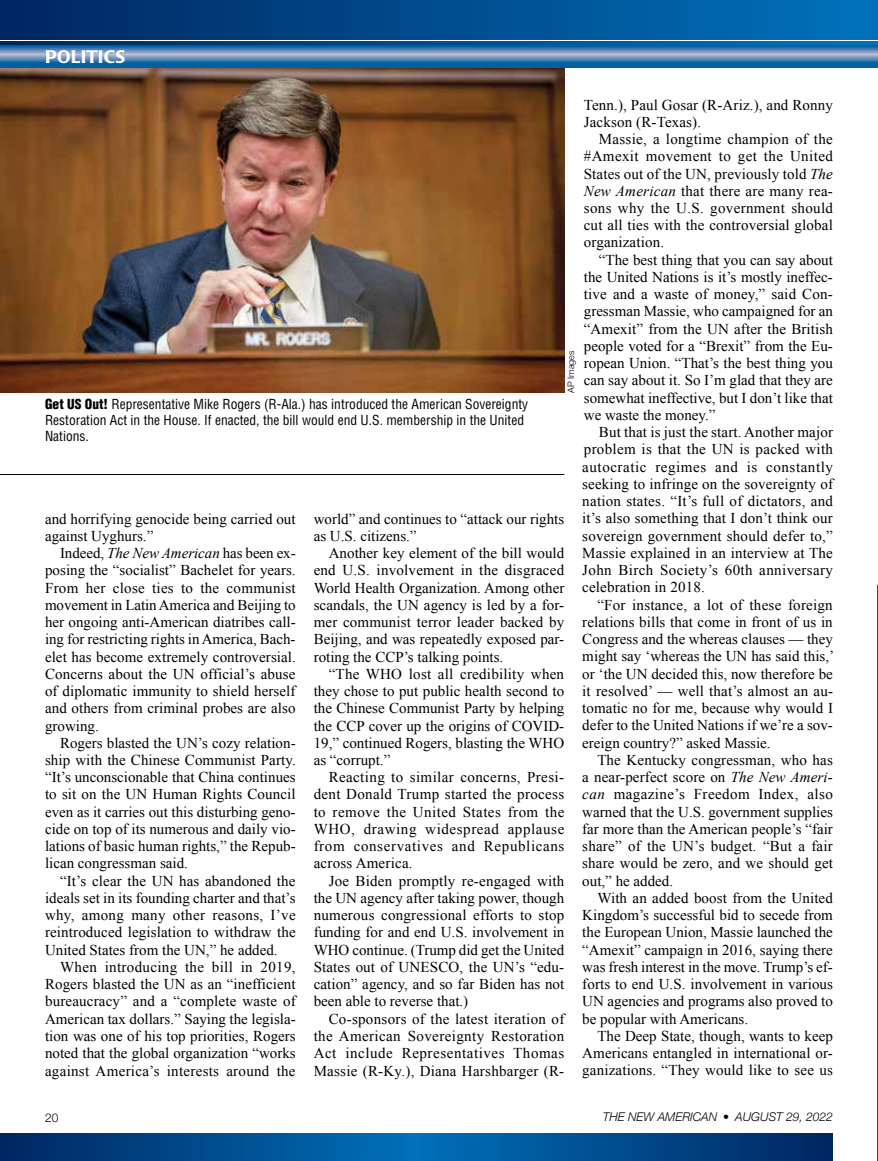
<style>
.page{position:relative;width:878px;height:1161px;background:#fff}
.page>*{position:absolute;margin:0;border:0;box-sizing:border-box;transform-origin:0 0}
.t1{font:500 18px "Poppl Laudatio";letter-spacing:.02em;color:#fff}
.t2{font:15px/17.2px "Times New Roman";color:#000;text-align:justify}
.t3{font:condensed 13.5px/15.8px "Helvetica";color:#000}
.t4{font:italic 300 12px "Helvetica Neue";color:#000}
.t5{font:300 12px "Helvetica Neue";color:#000}
.t6{font:300 9px "Helvetica Neue";color:#000}
.s1{font-style:italic}
.s2{font-weight:900}
</style>
<div class="page">
<svg style="left:0;top:1134px;width:833px;height:27px;background:#004b8c"></svg>
<svg style="left:877px;top:585px;width:1px;height:576px"></svg>
<img style="left:0;top:68px;width:564px;height:325px">
<hr style="left:0;top:474px;width:564px;height:1px;background:#000">
<div style="left:0;top:0;width:878px;height:45px;background:linear-gradient(to right,#002660,#0072bb)"></div>
<hr style="left:0;top:40px;width:878px;height:1px;background:#fff">
<svg style="left:0;top:45px;width:878px;height:23px;background:#4780b1"></svg>
<p class="t1" style="left:45px;top:46px;width:82px">POLITICS</p>
<p class="t2" style="left:583px;top:96px;width:251px">Tenn.), Paul Gosar (R-Ariz.), and Ronny<br>Jackson (R-Texas).</p>
<p class="t2" style="left:583px;top:130px;width:251px;text-indent:15px">Massie, a longtime champion of the #Amexit movement to get the United States out of the UN, previously told <span class="s1">The New American</span> that there are many rea&shy;sons why the U.S. government should cut all ties with the controversial global organization.</p>
<p class="t2" style="left:583px;top:251px;width:251px;text-indent:15px">“The best thing that you can say about the United Nations is it’s mostly ineffec&shy;tive and a waste of money,” said Con&shy;gressman Massie, who campaigned for an “Amexit” from the UN after the British people voted for a “Brexit” from the Eu&shy;ropean Union. “That’s the best thing you can say about it. So I’m glad that they are somewhat ineffective, but I don’t like that we waste the money.”</p>
<p class="t2" style="left:582px;top:423px;width:252px;text-indent:17px">But that is just the start. Another major problem is that the UN is packed with autocratic regimes and is constantly seeking to infringe on the sovereignty of nation states. “It’s full of dictators, and it’s also something that I don’t think our sovereign government should defer to,” Massie explained in an interview at The John Birch Society’s 60th anniversary celebration in 2018.</p>
<p class="t2" style="left:582px;top:596px;width:253px;text-indent:15px">“For instance, a lot of these foreign relations bills that come in front of us in Congress and the whereas clauses — they might say ‘whereas the UN has said this,’ or ‘the UN decided this, now therefore be it resolved’ — well that’s almost an au&shy;tomatic no for me, because why would I defer to the United Nations if we’re a sov&shy;ereign country?” asked Massie.</p>
<p class="t2" style="left:582px;top:751px;width:252px;text-indent:15px">The Kentucky congressman, who has a near-perfect score on <span class="s1">The New Ameri&shy;can</span> magazine’s Freedom Index, also warned that the U.S. government supplies far more than the American people’s “fair share” of the UN’s budget. “But a fair share would be zero, and we should get out,” he added.</p>
<p class="t2" style="left:582px;top:889px;width:252px;text-indent:15px">With an added boost from the United Kingdom’s successful bid to secede from the European Union, Massie launched the “Amexit” campaign in 2016, saying there was fresh interest in the move. Trump’s ef&shy;forts to end U.S. involvement in various UN agencies and programs also proved to be popular with Americans.</p>
<p class="t2" style="left:582px;top:1027px;width:252px;text-indent:15px">The Deep State, though, wants to keep Americans entangled in international or&shy;ganizations. “They would like to see us</p>
<p class="t6" style="left:563px;top:393px;width:44px;rotate:-90deg">AP Images</p>
<p class="t3" style="left:45px;top:396px;width:484px"><span class="s2">Get US Out!</span> Representative Mike Rogers (R-Ala.) has introduced the American Sovereignty<br>Restoration Act in the House. If enacted, the bill would end U.S. membership in the United<br>Nations.</p>
<p class="t2" style="left:45px;top:510px;width:252px">and horrifying genocide being carried out against Uyghurs.”</p>
<p class="t2" style="left:45px;top:544px;width:252px;text-indent:15px">Indeed, <span class="s1">The New American</span> has been ex&shy;posing the “socialist” Bachelet for years.<br>From her close ties to the communist movement in Latin America and Beijing to her ongoing anti-American diatribes call&shy;ing for restricting rights in America, Bach&shy;elet has become extremely controversial.<br>Concerns about the UN official’s abuse of diplomatic immunity to shield herself and others from criminal probes are also growing.</p>
<p class="t2" style="left:45px;top:734px;width:252px;text-indent:15px">Rogers blasted the UN’s cozy relation&shy;ship with the Chinese Communist Party. “It’s unconscionable that China continues to sit on the UN Human Rights Council even as it carries out this disturbing geno&shy;cide on top of its numerous and daily vio&shy;lations of basic human rights,” the Repub&shy;lican congressman said.</p>
<p class="t2" style="left:45px;top:872px;width:252px;text-indent:15px">“It’s clear the UN has abandoned the ideals set in its founding charter and that’s why, among many other reasons, I’ve reintroduced legislation to withdraw the United States from the UN,” he added.</p>
<p class="t2" style="left:45px;top:958px;width:252px;text-indent:15px">When introducing the bill in 2019, Rogers blasted the UN as an “inefficient bureaucracy” and a “complete waste of American tax dollars.” Saying the legisla&shy;tion was one of his top priorities, Rogers noted that the global organization “works against America’s interests around the</p>
<p class="t2" style="left:314px;top:510px;width:252px">world” and continues to “attack our rights as U.S. citizens.”</p>
<p class="t2" style="left:313px;top:544px;width:252px;text-indent:15px">Another key element of the bill would end U.S. involvement in the disgraced World Health Organization. Among other scandals, the UN agency is led by a for&shy;mer communist terror leader backed by Beijing, and was repeatedly exposed par&shy;roting the CCP’s talking points.</p>
<p class="t2" style="left:313px;top:665px;width:252px;text-indent:15px">“The WHO lost all credibility when they chose to put public health second to the Chinese Communist Party by helping the CCP cover up the origins of COVID-19,” continued Rogers, blasting the WHO as “corrupt.”</p>
<p class="t2" style="left:313px;top:768px;width:252px;text-indent:15px">Reacting to similar concerns, Presi&shy;dent Donald Trump started the process to remove the United States from the WHO, drawing widespread applause from conservatives and Republicans across America.</p>
<p class="t2" style="left:313px;top:872px;width:252px;text-indent:15px">Joe Biden promptly re-engaged with the UN agency after taking power, though numerous congressional efforts to stop funding for and end U.S. involvement in WHO continue. (Trump did get the United States out of UNESCO, the UN’s “edu&shy;cation” agency, and so far Biden has not been able to reverse that.)</p>
<p class="t2" style="left:313px;top:1010px;width:252px;text-indent:15px">Co-sponsors of the latest iteration of the American Sovereignty Restoration Act include Representatives Thomas Massie (R-Ky.), Diana Harshbarger (R-</p>
<p class="t5" style="left:45px;top:1108px;width:15px">20</p>
<p class="t4" style="left:602px;top:1108px;width:232px">THE NEW AMERICAN • AUGUST 29, 2022</p>
</div>
